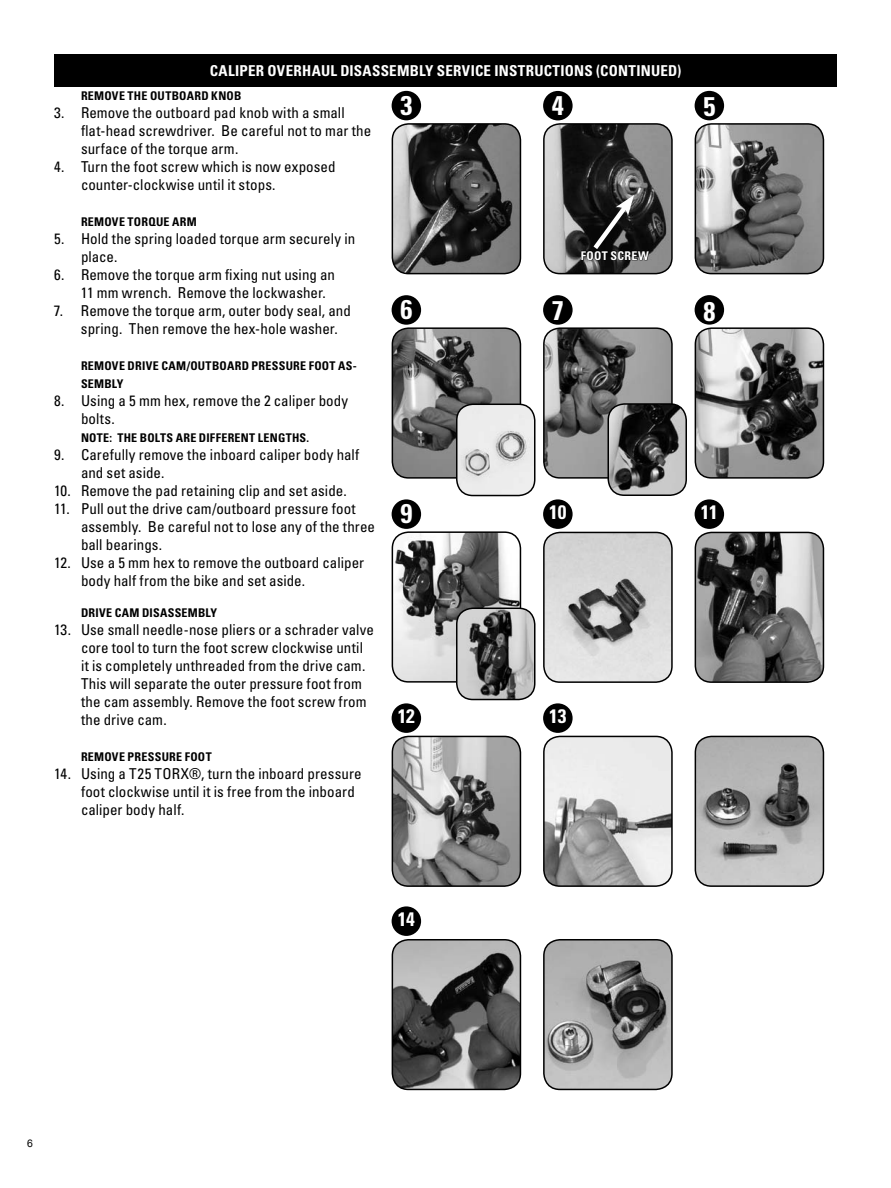
<style>
.page{position:relative;width:891px;height:1188px;background:#fff}
.page>*{position:absolute;margin:0;border:0;box-sizing:border-box;transform-origin:0 0}
.t1{font:700 condensed 27px "Univers LT Std";color:#fff}
.t2{font:700 condensed 19.5px "Univers LT Std";letter-spacing:-.01em;color:#fff}
.t3{font:condensed 15px/18px "Univers LT Std";letter-spacing:.005em;color:#000}
.t4{font:700 condensed 15px "Univers LT Std";letter-spacing:.015em;color:#fff}
.t5{font:700 condensed 12px/18px "Univers LT Std";letter-spacing:.02em;color:#000}
.t6{font:700 condensed 12px "Univers LT Std";letter-spacing:.03em;color:#fff}
.t7{font:10.5px "Arial";color:#000}
</style>
<div class="page">
<div style="left:54px;top:54px;width:783px;height:32px;background:#000"></div>
<img style="left:695px;top:124px;width:128px;height:150px">
<div style="left:695px;top:123px;width:129px;height:151px;border:2px solid #000;border-radius:16px"></div>
<img style="left:392px;top:329px;width:127px;height:149px">
<div style="left:392px;top:327px;width:129px;height:152px;border:2px solid #000;border-radius:16px"></div>
<div style="left:392px;top:91px;width:29px;height:29px;background:#000;border-radius:50%"></div>
<div style="left:695px;top:91px;width:29px;height:29px;background:#000;border-radius:50%"></div>
<div style="left:543px;top:91px;width:30px;height:29px;background:#000;border-radius:50%"></div>
<img style="left:392px;top:533px;width:127px;height:149px">
<div style="left:392px;top:531px;width:129px;height:152px;border:2px solid #000;border-radius:16px"></div>
<img style="left:545px;top:330px;width:125px;height:147px">
<div style="left:543px;top:327px;width:130px;height:152px;border:2px solid #000;border-radius:16px"></div>
<img style="left:545px;top:125px;width:127px;height:149px">
<div style="left:543px;top:123px;width:130px;height:151px;border:2px solid #000;border-radius:16px"></div>
<div style="left:392px;top:295px;width:29px;height:30px;background:#000;border-radius:50%"></div>
<div style="left:543px;top:295px;width:30px;height:30px;background:#000;border-radius:50%"></div>
<div style="left:695px;top:295px;width:29px;height:30px;background:#000;border-radius:50%"></div>
<div style="left:543px;top:499px;width:30px;height:30px;background:#000;border-radius:50%"></div>
<div style="left:392px;top:499px;width:29px;height:30px;background:#000;border-radius:50%"></div>
<img style="left:695px;top:532px;width:128px;height:150px">
<div style="left:695px;top:532px;width:129px;height:151px;border:2px solid #000;border-radius:16px"></div>
<div style="left:543px;top:703px;width:30px;height:30px;background:#000;border-radius:50%"></div>
<svg style="left:581px;top:195px;width:69px;height:71px;background:#2e2e2e"></svg>
<img style="left:392px;top:124px;width:128px;height:150px">
<div style="left:392px;top:123px;width:129px;height:151px;border:2px solid #000;border-radius:16px"></div>
<img style="left:695px;top:329px;width:128px;height:149px">
<div style="left:695px;top:327px;width:129px;height:152px;border:2px solid #000;border-radius:16px"></div>
<img style="left:608px;top:404px;width:78px;height:90px">
<div style="left:607px;top:403px;width:80px;height:93px;border:2px solid #000;border-radius:16px"></div>
<img style="left:457px;top:608px;width:78px;height:92px">
<div style="left:456px;top:608px;width:79px;height:92px;border:2px solid #000;border-radius:16px"></div>
<img style="left:544px;top:940px;width:128px;height:149px">
<div style="left:543px;top:939px;width:130px;height:151px;border:2px solid #000;border-radius:16px"></div>
<div style="left:695px;top:499px;width:29px;height:30px;background:#000;border-radius:50%"></div>
<img style="left:392px;top:940px;width:128px;height:149px">
<div style="left:392px;top:939px;width:129px;height:151px;border:2px solid #000;border-radius:16px"></div>
<img style="left:695px;top:736px;width:128px;height:150px">
<div style="left:695px;top:736px;width:129px;height:151px;border:2px solid #000;border-radius:16px"></div>
<img style="left:544px;top:736px;width:127px;height:150px">
<div style="left:543px;top:736px;width:130px;height:151px;border:2px solid #000;border-radius:16px"></div>
<div style="left:392px;top:906px;width:29px;height:30px;background:#000;border-radius:50%"></div>
<div style="left:392px;top:703px;width:29px;height:30px;background:#000;border-radius:50%"></div>
<img style="left:544px;top:532px;width:127px;height:150px">
<div style="left:543px;top:532px;width:130px;height:151px;border:2px solid #000;border-radius:16px"></div>
<img style="left:457px;top:404px;width:78px;height:92px">
<div style="left:456px;top:404px;width:79px;height:92px;border:2px solid #000;border-radius:16px"></div>
<img style="left:392px;top:736px;width:128px;height:150px">
<div style="left:392px;top:736px;width:129px;height:151px;border:2px solid #000;border-radius:16px"></div>
<p class="t4" style="left:210px;top:61px;width:473px">CALIPER OVERHAUL DISASSEMBLY SERVICE INSTRUCTIONS (CONTINUED)</p>
<p class="t5" style="left:81px;top:86px;width:162px">REMOVE THE OUTBOARD KNOB</p>
<p class="t3" style="left:81px;top:103px;width:292px;text-indent:-27px">3. Remove the outboard pad knob with a small flat-head screwdriver. Be careful not to mar the surface of the torque arm.</p>
<p class="t3" style="left:81px;top:157px;width:256px;text-indent:-27px">4. Turn the foot screw which is now exposed counter-clockwise until it stops.</p>
<p class="t5" style="left:81px;top:212px;width:117px">REMOVE TORQUE ARM</p>
<p class="t3" style="left:81px;top:229px;width:276px;text-indent:-27px">5. Hold the spring loaded torque arm securely in place.</p>
<p class="t3" style="left:81px;top:265px;width:256px;text-indent:-27px">6. Remove the torque arm fixing nut using an<br>11 mm wrench. Remove the lockwasher.</p>
<p class="t3" style="left:81px;top:301px;width:271px;text-indent:-27px">7. Remove the torque arm, outer body seal, and spring. Then remove the hex-hole washer.</p>
<p class="t5" style="left:81px;top:356px;width:277px">REMOVE DRIVE CAM/OUTBOARD PRESSURE FOOT AS-<br>SEMBLY</p>
<p class="t3" style="left:81px;top:391px;width:269px;text-indent:-27px">8. Using a 5 mm hex, remove the 2 caliper body bolts.</p>
<p class="t5" style="left:81px;top:428px;width:230px">NOTE: THE BOLTS ARE DIFFERENT LENGTHS.</p>
<p class="t3" style="left:81px;top:445px;width:280px;text-indent:-27px">9. Carefully remove the inboard caliper body half and set aside.</p>
<p class="t3" style="left:54px;top:481px;width:294px">10. Remove the pad retaining clip and set aside.</p>
<p class="t3" style="left:81px;top:499px;width:296px;text-indent:-27px">11. Pull out the drive cam/outboard pressure foot assembly. Be careful not to lose any of the three ball bearings.</p>
<p class="t3" style="left:81px;top:553px;width:285px;text-indent:-27px">12. Use a 5 mm hex to remove the outboard caliper body half from the bike and set aside.</p>
<p class="t5" style="left:81px;top:604px;width:138px">DRIVE CAM DISASSEMBLY</p>
<p class="t3" style="left:81px;top:620px;width:295px;text-indent:-27px">13. Use small needle-nose pliers or a schrader valve core tool to turn the foot screw clockwise until it is completely unthreaded from the drive cam.<br>This will separate the outer pressure foot from the cam assembly. Remove the foot screw from the drive cam.</p>
<p class="t5" style="left:81px;top:748px;width:132px">REMOVE PRESSURE FOOT</p>
<p class="t3" style="left:81px;top:764px;width:282px;text-indent:-27px">14. Using a T25 TORX®, turn the inboard pressure foot clockwise until it is free from the inboard caliper body half.</p>
<h1 class="t1" style="left:400px;top:89px;width:13px">3</h1>
<h1 class="t1" style="left:552px;top:89px;width:13px">4</h1>
<h1 class="t1" style="left:703px;top:90px;width:13px">5</h1>
<p class="t6" style="left:581px;top:248px;width:70px">FOOT SCREW</p>
<h1 class="t1" style="left:400px;top:293px;width:13px">6</h1>
<h1 class="t1" style="left:552px;top:293px;width:13px">7</h1>
<h1 class="t1" style="left:703px;top:294px;width:13px">8</h1>
<h1 class="t1" style="left:400px;top:497px;width:13px">9</h1>
<h2 class="t2" style="left:549px;top:501px;width:19px">10</h2>
<h2 class="t2" style="left:701px;top:501px;width:18px">11</h2>
<h2 class="t2" style="left:398px;top:705px;width:19px">12</h2>
<h2 class="t2" style="left:549px;top:705px;width:19px">13</h2>
<h2 class="t2" style="left:398px;top:908px;width:19px">14</h2>
<p class="t7" style="left:27px;top:1136px;width:7px">6</p>
</div>
